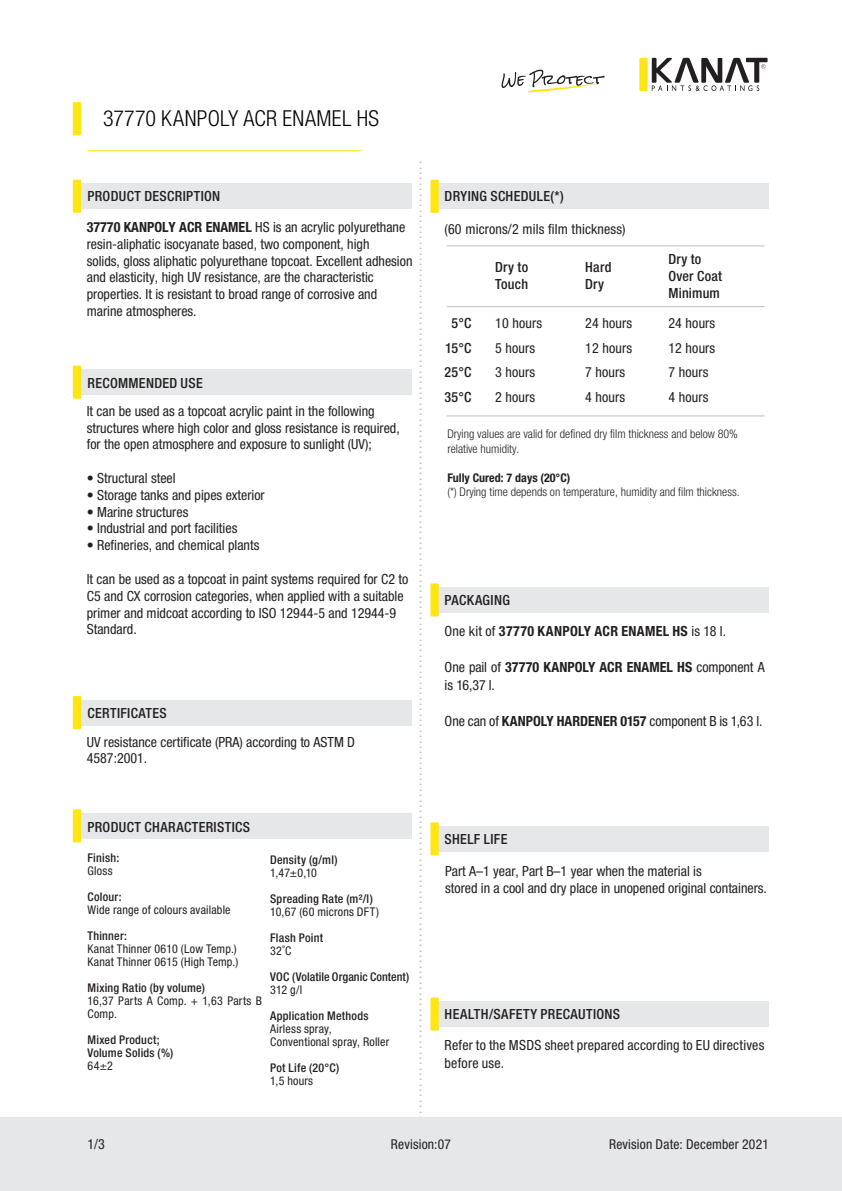
<style>
.page{position:relative;width:842px;height:1191px;background:#fff}
.page>*{position:absolute;margin:0;border:0;box-sizing:border-box;transform-origin:0 0}
.t1{font:300 condensed 22px "Helvetica Neue LT Pro";letter-spacing:.015em;color:#000}
.t2{font:300 condensed 18px "Helvetica Neue LT Pro";color:#bcbec0;scale:1.06 1}
.t3{font:condensed 14px/16.8px "Helvetica Neue LT Pro";color:#231f20}
.t4{font:500 condensed 14px/16.8px "Helvetica Neue LT Pro";letter-spacing:.025em;color:#231f20}
.t5{font:700 condensed 14px "Helvetica Neue LT Pro";letter-spacing:.025em;color:#231f20}
.t6{font:condensed 13.6px "Helvetica Neue LT Pro";letter-spacing:.015em;color:#231f20}
.t7{font:condensed 12px/13px "Helvetica Neue LT Pro";letter-spacing:.015em;color:#231f20}
.t8{font:500 condensed 12px/13px "Helvetica Neue LT Pro";letter-spacing:.02em;color:#231f20}
.t9{font:300 condensed 12px/14.4px "Helvetica Neue LT Pro";color:#231f20}
.t10{font:700 condensed 12px "Helvetica Neue LT Pro";color:#231f20}
.s1{font-weight:700}
.s2{font-weight:400}
</style>
<div class="page">
<div style="left:77px;top:183px;width:334px;height:26px;background:#e6e7e8"></div>
<svg style="left:73px;top:180px;width:8px;height:33px"></svg>
<div style="left:77px;top:369px;width:334px;height:26px;background:#e6e7e8"></div>
<svg style="left:73px;top:365px;width:8px;height:34px"></svg>
<div style="left:77px;top:700px;width:334px;height:25px;background:#e6e7e8"></div>
<svg style="left:73px;top:696px;width:8px;height:33px"></svg>
<div style="left:435px;top:183px;width:334px;height:26px;background:#e6e7e8"></div>
<hr style="left:447px;top:245px;width:317px;height:1px;background:#bcbec0">
<hr style="left:447px;top:306px;width:317px;height:1px;background:#bcbec0">
<hr style="left:447px;top:415px;width:317px;height:1px;background:#bcbec0">
<svg style="left:430px;top:180px;width:9px;height:33px"></svg>
<div style="left:435px;top:587px;width:334px;height:25px;background:#e6e7e8"></div>
<svg style="left:430px;top:583px;width:9px;height:33px"></svg>
<div style="left:435px;top:826px;width:334px;height:25px;background:#e6e7e8"></div>
<svg style="left:430px;top:822px;width:9px;height:33px"></svg>
<div style="left:435px;top:1001px;width:334px;height:25px;background:#e6e7e8"></div>
<svg style="left:430px;top:997px;width:9px;height:33px"></svg>
<div style="left:77px;top:813px;width:334px;height:25px;background:#e6e7e8"></div>
<svg style="left:73px;top:809px;width:8px;height:33px"></svg>
<hr style="left:87px;top:150px;width:275px;height:1px;background:#ffe512">
<svg style="left:73px;top:102px;width:8px;height:33px"></svg>
<div style="left:0;top:1117px;width:842px;height:74px;background:#e6e7e8"></div>
<svg style="left:639px;top:58px;width:129px;height:33px"></svg>
<svg style="left:501px;top:70px;width:105px;height:23px"></svg>
<h1 class="t1" style="left:103px;top:105px;width:277px">37770 KANPOLY ACR ENAMEL HS</h1>
<p class="t4" style="left:87px;top:187px;width:134px">PRODUCT DESCRIPTION</p>
<p class="t3" style="left:87px;top:218px;width:327px"><span class="s1">37770 KANPOLY ACR ENAMEL</span> HS is an acrylic polyurethane resin-aliphatic isocyanate based, two component, high<br>solids, gloss aliphatic polyurethane topcoat. Excellent adhesion and elasticity, high UV resistance, are the characteristic properties. It is resistant to broad range of corrosive and marine atmospheres.</p>
<p class="t4" style="left:87px;top:374px;width:117px">RECOMMENDED USE</p>
<p class="t3" style="left:87px;top:402px;width:314px">It can be used as a topcoat acrylic paint in the following structures where high color and gloss resistance is required, for the open atmosphere and exposure to sunlight (UV);</p>
<p class="t3" style="left:87px;top:469px;width:90px">• Structural steel</p>
<p class="t3" style="left:87px;top:486px;width:179px">• Storage tanks and pipes exterior</p>
<p class="t3" style="left:87px;top:503px;width:103px">• Marine structures</p>
<p class="t3" style="left:87px;top:520px;width:152px">• Industrial and port facilities</p>
<p class="t3" style="left:87px;top:537px;width:174px">• Refineries, and chemical plants</p>
<p class="t3" style="left:87px;top:570px;width:323px">It can be used as a topcoat in paint systems required for C2 to C5 and CX corrosion categories, when applied with a suitable primer and midcoat according to ISO 12944-5 and 12944-9<br>Standard.</p>
<p class="t4" style="left:87px;top:704px;width:81px">CERTIFICATES</p>
<p class="t3" style="left:87px;top:733px;width:270px">UV resistance certificate (PRA) according to ASTM D<br>4587:2001.</p>
<p class="t4" style="left:87px;top:818px;width:164px">PRODUCT CHARACTERISTICS</p>
<p class="t8" style="left:87px;top:851px;width:33px">Finish:</p>
<p class="t7" style="left:87px;top:864px;width:27px">Gloss</p>
<p class="t8" style="left:87px;top:890px;width:36px">Colour:</p>
<p class="t7" style="left:87px;top:903px;width:145px">Wide range of colours available</p>
<p class="t8" style="left:87px;top:928px;width:41px">Thinner:</p>
<p class="t7" style="left:87px;top:942px;width:152px">Kanat Thinner 0610 (Low Temp.)<br>Kanat Thinner 0615 (High Temp.)</p>
<p class="t8" style="left:87px;top:980px;width:119px">Mixing Ratio (by volume)</p>
<p class="t7" style="left:87px;top:994px;width:176px">16,37 Parts A Comp. + 1,63 Parts B<br>Comp.</p>
<p class="t8" style="left:87px;top:1032px;width:87px">Mixed Product;<br>Volume Solids (%)</p>
<p class="t7" style="left:87px;top:1059px;width:27px">64±2</p>
<p class="t8" style="left:270px;top:853px;width:69px">Density (g/ml)</p>
<p class="t7" style="left:270px;top:866px;width:48px">1,47±0,10</p>
<p class="t8" style="left:270px;top:892px;width:104px">Spreading Rate (m²/l)</p>
<p class="t7" style="left:270px;top:905px;width:111px">10,67 (60 microns DFT)</p>
<p class="t8" style="left:270px;top:931px;width:55px">Flash Point</p>
<p class="t7" style="left:270px;top:944px;width:23px">32˚C</p>
<p class="t8" style="left:270px;top:970px;width:140px">VOC (Volatile Organic Content)</p>
<p class="t7" style="left:270px;top:983px;width:34px">312 g/l</p>
<p class="t8" style="left:270px;top:1009px;width:100px">Application Methods</p>
<p class="t7" style="left:270px;top:1022px;width:121px">Airless spray,<br>Conventional spray, Roller</p>
<p class="t8" style="left:270px;top:1061px;width:71px">Pot Life (20°C)</p>
<p class="t7" style="left:270px;top:1074px;width:45px">1,5 hours</p>
<p class="t2" style="left:436px;top:160px;width:916px;rotate:90deg">.....................................................................................................................................................................................</p>
<p class="t4" style="left:445px;top:187px;width:121px">DRYING SCHEDULE(*)</p>
<p class="t3" style="left:445px;top:221px;width:183px">(60 microns/2 mils film thickness)</p>
<p class="t4" style="left:495px;top:259px;width:35px">Dry to<br>Touch</p>
<p class="t4" style="left:585px;top:259px;width:28px">Hard<br>Dry</p>
<p class="t4" style="left:444px;top:310px;width:29px;line-height:24.8px;text-align:center">5°C<br>15°C<br>25°C<br>35°C</p>
<p class="t3" style="left:495px;top:310px;width:48px;line-height:24.8px">10 hours<br>5 hours<br>3 hours<br>2 hours</p>
<p class="t3" style="left:585px;top:310px;width:48px;line-height:24.8px">24 hours<br>12 hours<br>7 hours<br>4 hours</p>
<p class="t4" style="left:668px;top:250px;width:55px">Dry to<br>Over Coat<br>Minimum</p>
<p class="t3" style="left:668px;top:310px;width:48px;line-height:24.8px">24 hours<br>12 hours<br>7 hours<br>4 hours</p>
<p class="t9" style="left:447px;top:427px;width:292px">Drying values are valid for defined dry film thickness and below 80% relative humidity.</p>
<p class="t10" style="left:447px;top:470px;width:125px">Fully Cured: 7 days (20°C)</p>
<p class="t9" style="left:447px;top:484px;width:294px">(*) Drying time depends on temperature, humidity and film thickness.</p>
<p class="t4" style="left:445px;top:591px;width:67px">PACKAGING</p>
<p class="t5" style="left:445px;top:622px;width:283px"><span class="s2">One kit of</span> 37770 KANPOLY ACR ENAMEL HS <span class="s2">is 18 l.</span></p>
<p class="t3" style="left:445px;top:658px;width:322px;line-height:18px">One pail of <span class="s1">37770 KANPOLY ACR ENAMEL HS</span> component A is 16,37 l.</p>
<p class="t3" style="left:445px;top:712px;width:319px">One can of <span class="s1">KANPOLY HARDENER 0157</span> component B is 1,63 l.</p>
<p class="t4" style="left:445px;top:830px;width:64px">SHELF LIFE</p>
<p class="t3" style="left:445px;top:862px;width:323px">Part A–1 year, Part B–1 year when the material is<br>stored in a cool and dry place in unopened original containers.</p>
<p class="t4" style="left:445px;top:1005px;width:177px">HEALTH/SAFETY PRECAUTIONS</p>
<p class="t3" style="left:445px;top:1036px;width:321px;line-height:18px">Refer to the MSDS sheet prepared according to EU directives before use.</p>
<p class="t3" style="left:87px;top:1135px;width:19px">1/3</p>
<p class="t6" style="left:391px;top:1136px;width:61px">Revision:07</p>
<p class="t6" style="left:609px;top:1136px;width:161px">Revision Date: December 2021</p>
</div>
